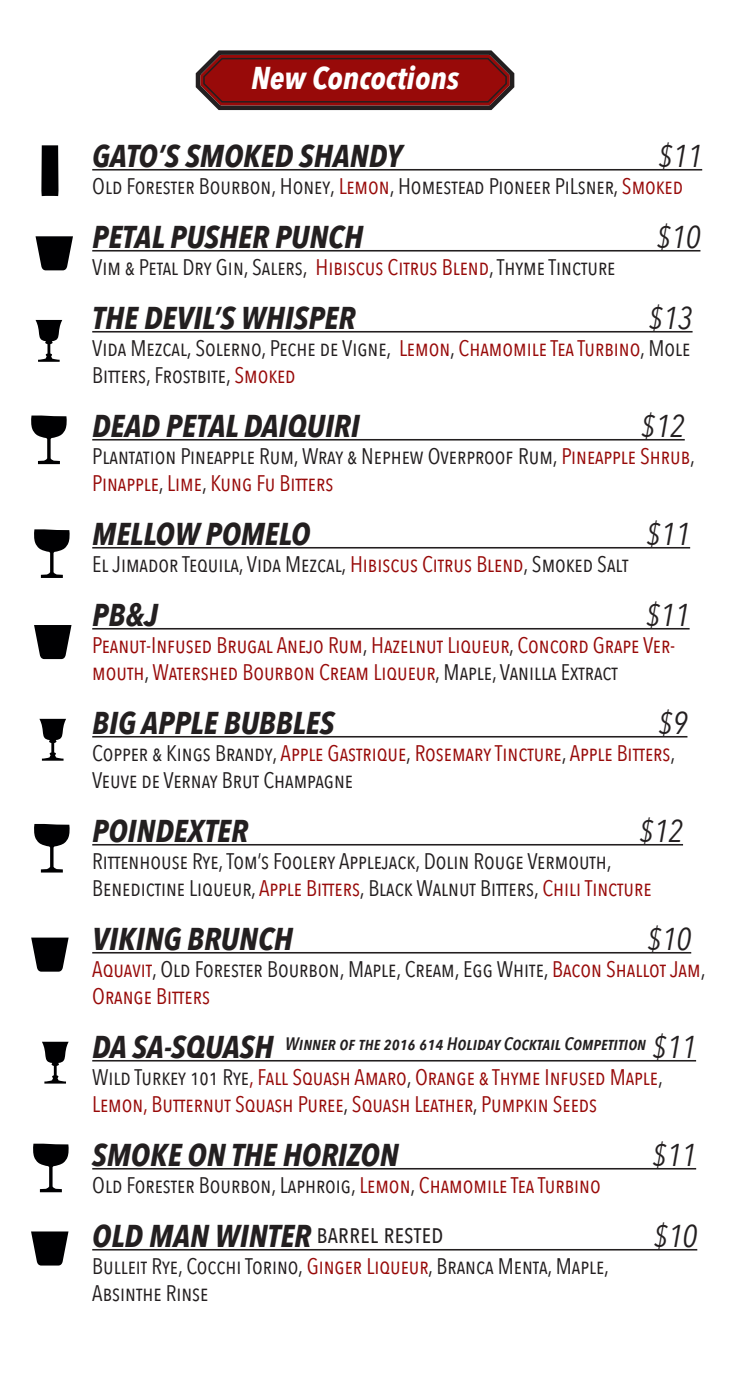
<style>
.page{position:relative;width:729px;height:1377px;background:#fff}
.page>*{position:absolute;margin:0;border:0;box-sizing:border-box;transform-origin:0 0}
.t1{font:italic 700 31.5px "Avenir Next Condensed";color:#231f20}
.t2{font:italic 31.5px "Avenir Next Condensed";color:#231f20}
.t3{font:italic 700 31.5px "Avenir Next Condensed";color:#fff}
.t4{font:27px "Avenir Next Condensed";color:#231f20}
.t5{font:22.5px/27px "Avenir Next Condensed";color:#231f20}
.t6{font:22.5px/27px "Avenir Next Condensed";color:#980a09}
.t7{font:italic 600 18px "Avenir Next Condensed";color:#231f20}
.s1{color:#980a09}
.s2{color:#231f20}
</style>
<div class="page">
<svg style="left:195px;top:50px;width:320px;height:61px"></svg>
<div style="left:203px;top:58px;width:304px;height:45px;border:2px solid #231f20;border-radius:18px"></div>
<svg style="left:33px;top:1144px;width:36px;height:48px"></svg>
<svg style="left:34px;top:824px;width:36px;height:49px"></svg>
<svg style="left:34px;top:529px;width:36px;height:49px"></svg>
<hr style="left:92px;top:169px;width:610px;height:2px;background:#231f20">
<hr style="left:92px;top:250px;width:608px;height:2px;background:#231f20">
<hr style="left:92px;top:331px;width:601px;height:2px;background:#231f20">
<hr style="left:92px;top:439px;width:593px;height:2px;background:#231f20">
<hr style="left:92px;top:547px;width:598px;height:2px;background:#231f20">
<hr style="left:92px;top:628px;width:598px;height:2px;background:#231f20">
<hr style="left:92px;top:736px;width:595px;height:2px;background:#231f20">
<hr style="left:92px;top:844px;width:591px;height:2px;background:#231f20">
<hr style="left:92px;top:952px;width:599px;height:2px;background:#231f20">
<hr style="left:92px;top:1060px;width:604px;height:2px;background:#231f20">
<hr style="left:92px;top:1168px;width:604px;height:2px;background:#231f20">
<hr style="left:92px;top:1249px;width:605px;height:2px;background:#231f20">
<svg style="left:36px;top:320px;width:26px;height:42px"></svg>
<svg style="left:31px;top:938px;width:38px;height:34px"></svg>
<svg style="left:31px;top:416px;width:36px;height:48px"></svg>
<svg style="left:41px;top:145px;width:18px;height:51px"></svg>
<svg style="left:31px;top:1231px;width:37px;height:35px"></svg>
<svg style="left:42px;top:1042px;width:27px;height:42px"></svg>
<svg style="left:34px;top:625px;width:38px;height:34px"></svg>
<svg style="left:39px;top:719px;width:27px;height:42px"></svg>
<svg style="left:36px;top:236px;width:37px;height:34px"></svg>
<p class="t3" style="left:251px;top:58px;width:210px">New Concoctions</p>
<p class="t1" style="left:92px;top:137px;width:312px">GATO’S SMOKED SHANDY</p>
<p class="t2" style="left:658px;top:137px;width:45px">$11</p>
<p class="t5" style="left:92px;top:172px;width:592px">Old Forester Bourbon, Honey, <span class="s1">Lemon</span>, Homestead Pioneer PiLsner, <span class="s1">Smoked</span></p>
<p class="t1" style="left:92px;top:218px;width:272px">PETAL PUSHER PUNCH</p>
<p class="t2" style="left:657px;top:218px;width:45px">$10</p>
<p class="t5" style="left:92px;top:253px;width:525px">Vim &amp; Petal Dry Gin, Salers, <span class="s1">Hibiscus Citrus Blend</span>, Thyme Tincture</p>
<p class="t1" style="left:92px;top:299px;width:265px">THE DEVIL’S WHISPER</p>
<p class="t2" style="left:649px;top:299px;width:45px">$13</p>
<p class="t5" style="left:92px;top:334px;width:600px">Vida Mezcal, Solerno, Peche de Vigne, <span class="s1">Lemon</span>, <span class="s1">Chamomile Tea Turbino</span>, Mole<br>Bitters, Frostbite, <span class="s1">Smoked</span></p>
<p class="t1" style="left:92px;top:407px;width:269px">DEAD PETAL DAIQUIRI</p>
<p class="t2" style="left:641px;top:407px;width:45px">$12</p>
<p class="t5" style="left:92px;top:442px;width:604px">Plantation Pineapple Rum, Wray &amp; Nephew Overproof Rum, <span class="s1">Pineapple Shrub</span>,<br><span class="s1">Pinapple</span>, <span class="s1">Lime</span>, <span class="s1">Kung Fu Bitters</span></p>
<p class="t1" style="left:92px;top:515px;width:219px">MELLOW POMELO</p>
<p class="t2" style="left:646px;top:515px;width:45px">$11</p>
<p class="t5" style="left:92px;top:550px;width:538px">El Jimador Tequila, Vida Mezcal, <span class="s1">Hibiscus Citrus Blend</span>, Smoked Salt</p>
<p class="t1" style="left:92px;top:596px;width:67px">PB&amp;J</p>
<p class="t2" style="left:646px;top:596px;width:45px">$11</p>
<p class="t6" style="left:92px;top:631px;width:584px">Peanut-Infused Brugal Anejo Rum<span class="s2">,</span> Hazelnut Liqueur<span class="s2">,</span> Concord Grape Ver&shy;mouth<span class="s2">,</span> Watershed Bourbon Cream Liqueur<span class="s2">, Maple, Vanilla Extract</span></p>
<p class="t1" style="left:92px;top:704px;width:244px">BIG APPLE BUBBLES</p>
<p class="t2" style="left:658px;top:704px;width:31px">$9</p>
<p class="t5" style="left:92px;top:739px;width:585px">Copper &amp; Kings Brandy, <span class="s1">Apple Gastrique</span>, <span class="s1">Rosemary Tincture</span>, <span class="s1">Apple Bitters</span>,<br>Veuve de Vernay Brut Champagne</p>
<p class="t1" style="left:92px;top:812px;width:157px">POINDEXTER</p>
<p class="t2" style="left:639px;top:812px;width:45px">$12</p>
<p class="t5" style="left:92px;top:847px;width:561px">Rittenhouse Rye, Tom’s Foolery Applejack, Dolin Rouge Vermouth,<br>Benedictine Liqueur, <span class="s1">Apple Bitters</span>, Black Walnut Bitters, <span class="s1">Chili Tincture</span></p>
<p class="t1" style="left:92px;top:920px;width:202px">VIKING BRUNCH</p>
<p class="t2" style="left:647px;top:920px;width:45px">$10</p>
<p class="t5" style="left:92px;top:955px;width:615px"><span class="s1">Aquavit</span>, Old Forester Bourbon, Maple, Cream, Egg White, <span class="s1">Bacon Shallot Jam</span>,<br><span class="s1">Orange Bitters</span></p>
<p class="t1" style="left:92px;top:1028px;width:183px">DA SA-SQUASH</p>
<p class="t2" style="left:652px;top:1028px;width:45px">$11</p>
<p class="t6" style="left:92px;top:1063px;width:572px"><span class="s2">Wild Turkey 101 Rye</span>, Fall Squash Amaro<span class="s2">,</span> Orange &amp; Thyme Infused Maple<span class="s2">,<br></span>Lemon, Butternut Squash Puree<span class="s2">,</span> Squash Leather<span class="s2">,</span> Pumpkin Seeds</p>
<p class="t1" style="left:92px;top:1136px;width:308px">SMOKE ON THE HORIZON</p>
<p class="t2" style="left:652px;top:1136px;width:45px">$11</p>
<p class="t5" style="left:92px;top:1171px;width:510px">Old Forester Bourbon, Laphroig, <span class="s1">Lemon</span>, <span class="s1">Chamomile Tea Turbino</span></p>
<p class="t1" style="left:92px;top:1217px;width:220px">OLD MAN WINTER</p>
<p class="t2" style="left:653px;top:1217px;width:45px">$10</p>
<p class="t5" style="left:92px;top:1252px;width:518px">Bulleit Rye, Cocchi Torino, <span class="s1">Ginger Liqueur</span>, Branca Menta, Maple,<br>Absinthe Rinse</p>
<p class="t7" style="left:285px;top:1033px;width:362px">Winner of the 2016 614 Holiday Cocktail Competition</p>
<p class="t4" style="left:316px;top:1210px;width:129px">barrel rested</p>
</div>
